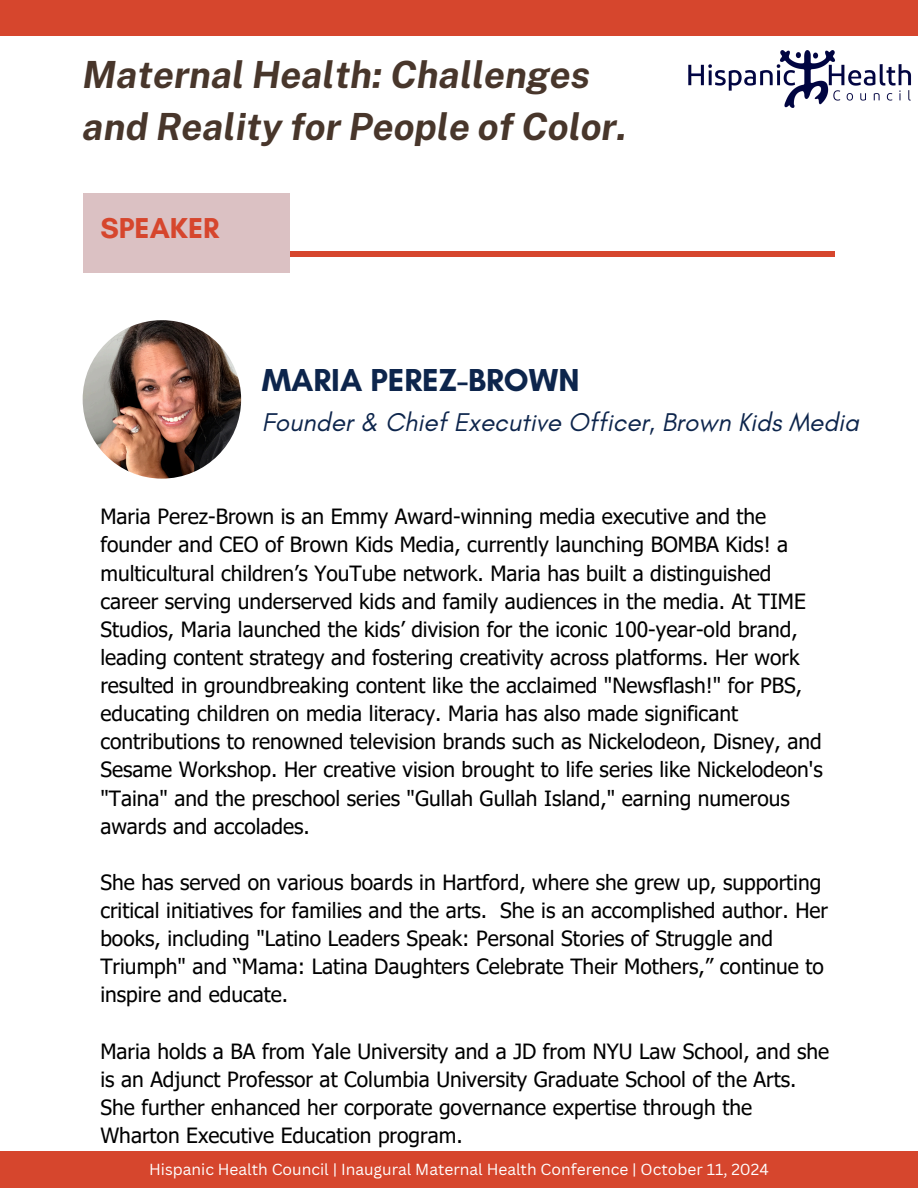
<style>
.page{position:relative;width:918px;height:1188px;background:#fff}
.page>*{position:absolute;margin:0;border:0;box-sizing:border-box;transform-origin:0 0}
.t1{font:italic 700 37.5px/51.8px "Public Sans";color:#48362b}
.t2{font:700 32.4px "Glacial Indifference";color:#0d254c}
.t3{font:700 29.4px "Glacial Indifference";color:#d6462d}
.t4{font:italic 26.1px "Glacial Indifference";color:#0d254c}
.t5{font:21px/28.2px "Tahoma";color:#000}
.t6{font:15.6px "Canva Sans";color:#fff}
</style>
<div class="page">
<div style="left:84px;top:252px;width:751px;height:5px;background:#d6462d"></div>
<div style="left:83px;top:193px;width:206px;height:80px;background:#dbc1c3"></div>
<img style="left:83px;top:320px;width:158px;height:159px;border-radius:50%">
<div style="left:0;top:1151px;width:918px;height:37px;background:#d6462d"></div>
<div style="left:0;top:0;width:918px;height:36px;background:#d6462d"></div>
<img style="left:688px;top:50px;width:223px;height:58px">
<h3 class="t1" style="left:83px;top:48px;width:546px">Maternal Health: Challenges and Reality for People of Color.</h3>
<h1 class="t3" style="left:100px;top:210px;width:120px">SPEAKER</h1>
<h2 class="t2" style="left:262px;top:360px;width:319px">MARIA PEREZ-BROWN</h2>
<p class="t4" style="left:262px;top:407px;width:599px">Founder &amp; Chief Executive Officer, Brown Kids Media</p>
<h4 class="t5" style="left:100px;top:502px;width:724px">Maria Perez-Brown is an Emmy Award-winning media executive and the founder and CEO of Brown Kids Media, currently launching BOMBA Kids! a multicultural children’s YouTube network. Maria has built a distinguished career serving underserved kids and family audiences in the media. At TIME Studios, Maria launched the kids’ division for the iconic 100-year-old brand, leading content strategy and fostering creativity across platforms. Her work resulted in groundbreaking content like the acclaimed "Newsflash!" for PBS, educating children on media literacy. Maria has also made significant contributions to renowned television brands such as Nickelodeon, Disney, and Sesame Workshop. Her creative vision brought to life series like Nickelodeon's "Taina" and the preschool series "Gullah Gullah Island," earning numerous awards and accolades.</h4>
<h4 class="t5" style="left:100px;top:867px;width:729px">She has served on various boards in Hartford, where she grew up, supporting critical initiatives for families and the arts. She is an accomplished author. Her books, including "Latino Leaders Speak: Personal Stories of Struggle and Triumph" and “Mama: Latina Daughters Celebrate Their Mothers,” continue to inspire and educate.</h4>
<h4 class="t5" style="left:100px;top:1036px;width:730px">Maria holds a BA from Yale University and a JD from NYU Law School, and she is an Adjunct Professor at Columbia University Graduate School of the Arts.<br>She further enhanced her corporate governance expertise through the Wharton Executive Education program.</h4>
<p class="t6" style="left:149px;top:1159px;width:621px">Hispanic Health Council | Inaugural Maternal Health Conference | October 11, 2024</p>
</div>
